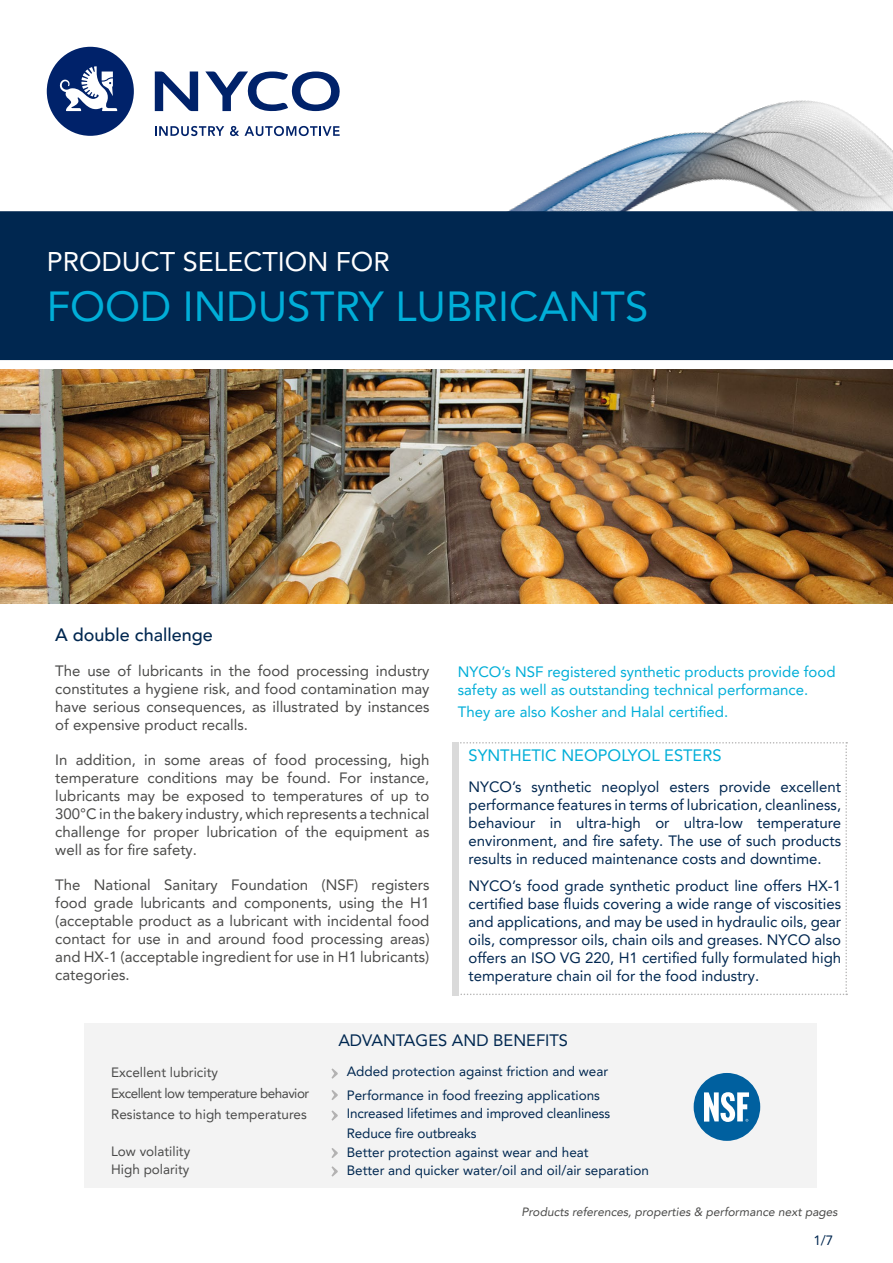
<style>
.page{position:relative;width:893px;height:1263px;background:#fff}
.page>*{position:absolute;margin:0;border:0;box-sizing:border-box;transform-origin:0 0}
.t1{font:42px "Avenir LT Pro";color:#00aed8}
.t2{font:27px "Avenir LT Pro";color:#fff}
.t3{font:500 18px "Avenir LT Pro";color:#002750}
.t4{font:16.5px "Avenir LT Pro";color:#00aed8}
.t5{font:16.5px "Avenir LT Pro";color:#002750}
.t6{font:15px/18px "Avenir LT Pro";color:#4a4a49;text-align:justify}
.t7{font:15px/18px "Avenir LT Pro";color:#002750;text-align:justify}
.t8{font:15px/18px "Avenir LT Pro";color:#00aed8}
.t9{font:13.5px/19.5px "Avenir LT Pro";color:#002750}
.t10{font:13.5px/21px "Avenir LT Pro";color:#4a4a49}
.t11{font:italic 12px "Avenir LT Pro";color:#4a4a49}
</style>
<div class="page">
<img style="left:509px;top:100px;width:384px;height:111px">
<div style="left:0;top:211px;width:893px;height:149px;background:#002750"></div>
<svg style="left:155px;top:72px;width:43px;height:39px"></svg>
<svg style="left:155px;top:126px;width:69px;height:10px"></svg>
<svg style="left:230px;top:126px;width:110px;height:10px"></svg>
<svg style="left:205px;top:71px;width:135px;height:41px"></svg>
<svg style="left:47px;top:47px;width:87px;height:89px"></svg>
<img style="left:0;top:370px;width:893px;height:234px">
<svg style="left:458px;top:742px;width:389px;height:253px"></svg>
<div style="left:452px;top:742px;width:6px;height:253px;background:#dadada"></div>
<div style="left:84px;top:1023px;width:732px;height:165px;background:#f3f3f3"></div>
<svg style="left:331px;top:1068px;width:7px;height:11px"></svg>
<svg style="left:331px;top:1090px;width:7px;height:10px"></svg>
<svg style="left:331px;top:1110px;width:7px;height:11px"></svg>
<svg style="left:331px;top:1148px;width:7px;height:10px"></svg>
<svg style="left:331px;top:1166px;width:7px;height:10px"></svg>
<div style="left:694px;top:1073px;width:66px;height:68px;background:#00609f;border-radius:50%"></div>
<svg style="left:704px;top:1092px;width:45px;height:30px"></svg>
<h2 class="t2" style="left:47px;top:245px;width:345px">PRODUCT SELECTION FOR</h2>
<h1 class="t1" style="left:47px;top:281px;width:603px">FOOD INDUSTRY LUBRICANTS</h1>
<p class="t3" style="left:55px;top:624px;width:159px">A double challenge</p>
<p class="t6" style="left:55px;top:661px;width:376px">The use of lubricants in the food processing industry constitutes a hygiene risk, and food contamination may have serious consequences, as illustrated by instances of expensive product recalls.</p>
<p class="t6" style="left:55px;top:750px;width:376px">In addition, in some areas of food processing, high temperature conditions may be found. For instance, lubricants may be exposed to temperatures of up to 300°C in the bakery industry, which represents a technical challenge for proper lubrication of the equipment as well as for fire safety.</p>
<p class="t6" style="left:55px;top:875px;width:376px">The National Sanitary Foundation (NSF) registers food grade lubricants and components, using the H1 (acceptable product as a lubricant with incidental food contact for use in and around food processing areas) and HX-1 (acceptable ingredient for use in H1 lubricants) categories.</p>
<p class="t8" style="left:458px;top:662px;width:379px">NYCO’s NSF registered synthetic products provide food safety as well as outstanding technical performance.</p>
<p class="t8" style="left:458px;top:703px;width:272px">They are also Kosher and Halal certified.</p>
<p class="t4" style="left:468px;top:746px;width:255px">SYNTHETIC NEOPOLYOL ESTERS</p>
<p class="t7" style="left:468px;top:778px;width:374px">NYCO’s synthetic neoplyol esters provide excellent performance features in terms of lubrication, cleanliness, behaviour in ultra-high or ultra-low temperature environment, and fire safety. The use of such products results in reduced maintenance costs and downtime.</p>
<p class="t7" style="left:468px;top:876px;width:374px">NYCO’s food grade synthetic product line offers HX-1 certified base fluids covering a wide range of viscosities and applications, and may be used in hydraulic oils, gear oils, compressor oils, chain oils and greases. NYCO also offers an ISO VG 220, H1 certified fully formulated high temperature chain oil for the food industry.</p>
<p class="t10" style="left:111px;top:1062px;width:200px">Excellent lubricity<br>Excellent low temperature behavior<br>Resistance to high temperatures</p>
<p class="t10" style="left:111px;top:1143px;width:81px;line-height:18px">Low volatility<br>High polarity</p>
<p class="t5" style="left:338px;top:1030px;width:231px">ADVANTAGES AND BENEFITS</p>
<p class="t9" style="left:347px;top:1060px;width:263px;line-height:23.7px">Added protection against friction and wear<br>Performance in food freezing applications</p>
<p class="t9" style="left:347px;top:1103px;width:265px">Increased lifetimes and improved cleanliness<br>Reduce fire outbreaks<br>Better protection against wear and heat</p>
<p class="t9" style="left:347px;top:1160px;width:304px">Better and quicker water/oil and oil/air separation</p>
<p class="t11" style="left:521px;top:1205px;width:318px">Products references, properties &amp; performance next pages</p>
<p class="t9" style="left:813px;top:1230px;width:22px">1/7</p>
</div>
